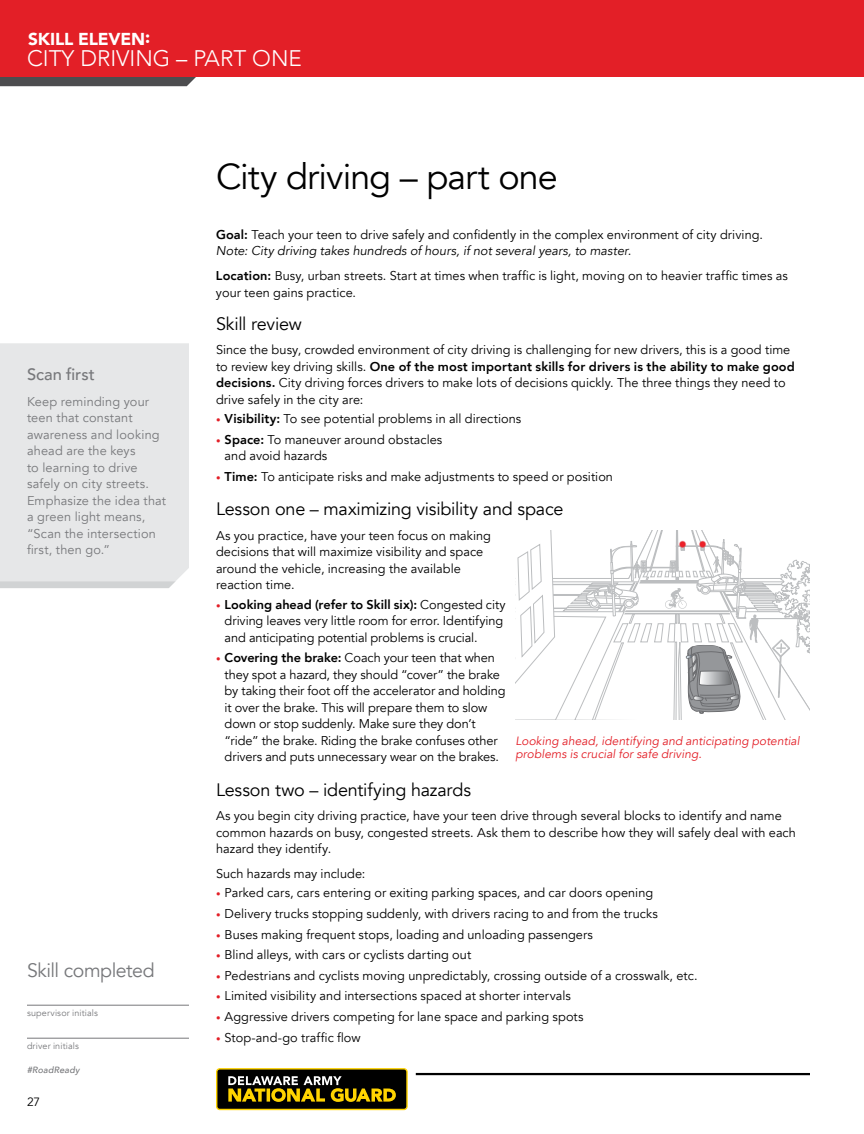
<style>
.page{position:relative;width:864px;height:1134px;background:#fff}
.page>*{position:absolute;margin:0;border:0;box-sizing:border-box;transform-origin:0 0}
.t1{font:36px "Avenir";letter-spacing:-.025em;color:#000}
.t2{font:300 22.5px "Avenir";color:#fff}
.t3{font:19.5px "Avenir";letter-spacing:-.025em;color:#77787b}
.t4{font:18px "Avenir";letter-spacing:-.01em;color:#000}
.t5{font:900 17.25px "Avenir";letter-spacing:-.01em;color:#fff}
.t6{font:500 16.5px "Avenir";color:#77787b}
.t7{font:12.75px/16.5px "Avenir";letter-spacing:.005em;color:#000}
.t8{font:12.75px/16.5px "Avenir";letter-spacing:.015em;color:#77787b}
.t9{font:italic 12px/13.5px "Avenir";letter-spacing:.005em;color:#e31f27}
.t10{font:12px "Avenir";color:#000}
.t11{font:9px "Avenir";letter-spacing:.015em;color:#77787b}
.t12{font:italic 500 9px "Avenir";letter-spacing:.015em;color:#77787b}
.s1{font-weight:800}
.s2{font-style:italic}
.s3{font-size:9px;color:#e31f27}
</style>
<div class="page">
<hr style="left:27px;top:1005px;width:162px;height:1px;background:#77787b">
<hr style="left:27px;top:1038px;width:162px;height:1px;background:#77787b">
<svg style="left:515px;top:531px;width:295px;height:188px"></svg>
<svg style="left:0;top:76px;width:220px;height:10px;background:#705d5f"></svg>
<div style="left:0;top:0;width:864px;height:76px;background:#e31f27"></div>
<hr style="left:863px;top:0;width:1px;height:76px;background:#4d4d4f">
<div style="left:0;top:343px;width:189px;height:238px;background:#e6e7e8"></div>
<svg style="left:0;top:581px;width:176px;height:7px"></svg>
<hr style="left:416px;top:1073px;width:394px;height:2px;background:#000">
<div style="left:217px;top:1069px;width:190px;height:40px;background:#000;border-radius:3px"></div>
<div style="left:216px;top:1068px;width:192px;height:42px;border:1px solid #ffd400;border-radius:3px"></div>
<svg style="left:228px;top:1076px;width:168px;height:26px"></svg>
<h3 class="t5" style="left:28px;top:24px;width:124px">SKILL ELEVEN:</h3>
<h2 class="t2" style="left:27px;top:45px;width:276px">CITY DRIVING – PART ONE</h2>
<p class="t6" style="left:27px;top:360px;width:70px">Scan first</p>
<p class="t8" style="left:27px;top:393px;width:141px">Keep reminding your teen that constant awareness and looking ahead are the keys<br>to learning to drive safely on city streets.<br>Emphasize the idea that a green light means, “Scan the intersection first, then go.”</p>
<h3 class="t3" style="left:27px;top:959px;width:129px">Skill completed</h3>
<p class="t11" style="left:27px;top:1008px;width:73px">supervisor initials</p>
<p class="t11" style="left:27px;top:1041px;width:53px">driver initials</p>
<p class="t12" style="left:27px;top:1065px;width:54px">#RoadReady</p>
<p class="t10" style="left:27px;top:1094px;width:15px">27</p>
<h1 class="t1" style="left:216px;top:156px;width:343px">City driving – part one</h1>
<p class="t7" style="left:216px;top:226px;width:549px"><span class="s1">Goal:</span> Teach your teen to drive safely and confidently in the complex environment of city driving.<br><span class="s2">Note: City driving takes hundreds of hours, if not several years, to master.</span></p>
<p class="t7" style="left:216px;top:268px;width:573px"><span class="s1">Location:</span> Busy, urban streets. Start at times when traffic is light, moving on to heavier traffic times as your teen gains practice.</p>
<h3 class="t4" style="left:216px;top:313px;width:87px">Skill review</h3>
<p class="t7" style="left:216px;top:342px;width:580px">Since the busy, crowded environment of city driving is challenging for new drivers, this is a good time to review key driving skills. <span class="s1">One of the most important skills for drivers is the ability to make good decisions.</span> City driving forces drivers to make lots of decisions quickly. The three things they need to drive safely in the city are:</p>
<p class="t7" style="left:216px;top:411px;width:307px"><span class="s3">•</span> <span class="s1">Visibility:</span> To see potential problems in all directions</p>
<p class="t7" style="left:225px;top:431px;width:219px;text-indent:-9px"><span class="s3">•</span> <span class="s1">Space:</span> To maneuver around obstacles and avoid hazards</p>
<p class="t7" style="left:216px;top:468px;width:399px"><span class="s3">•</span> <span class="s1">Time:</span> To anticipate risks and make adjustments to speed or position</p>
<h3 class="t4" style="left:216px;top:498px;width:349px">Lesson one – maximizing visibility and space</h3>
<p class="t7" style="left:216px;top:528px;width:277px">As you practice, have your teen focus on making decisions that will maximize visibility and space around the vehicle, increasing the available reaction time.</p>
<p class="t7" style="left:225px;top:596px;width:283px;text-indent:-9px"><span class="s3">•</span> <span class="s1">Looking ahead (refer to Skill six):</span> Congested city driving leaves very little room for error. Identifying and anticipating potential problems is crucial.</p>
<p class="t7" style="left:225px;top:650px;width:282px;text-indent:-9px"><span class="s3">•</span> <span class="s1">Covering the brake:</span> Coach your teen that when they spot a hazard, they should “cover” the brake by taking their foot off the accelerator and holding it over the brake. This will prepare them to slow down or stop suddenly. Make sure they don’t “ride” the brake. Riding the brake confuses other drivers and puts unnecessary wear on the brakes.</p>
<h3 class="t4" style="left:216px;top:779px;width:257px">Lesson two – identifying hazards</h3>
<p class="t7" style="left:216px;top:808px;width:582px">As you begin city driving practice, have your teen drive through several blocks to identify and name common hazards on busy, congested streets. Ask them to describe how they will safely deal with each hazard they identify.</p>
<p class="t7" style="left:216px;top:866px;width:151px">Such hazards may include:</p>
<p class="t7" style="left:216px;top:885px;width:439px"><span class="s3">•</span> Parked cars, cars entering or exiting parking spaces, and car doors opening</p>
<p class="t7" style="left:216px;top:906px;width:443px"><span class="s3">•</span> Delivery trucks stopping suddenly, with drivers racing to and from the trucks</p>
<p class="t7" style="left:216px;top:926px;width:379px"><span class="s3">•</span> Buses making frequent stops, loading and unloading passengers</p>
<p class="t7" style="left:216px;top:947px;width:257px"><span class="s3">•</span> Blind alleys, with cars or cyclists darting out</p>
<p class="t7" style="left:216px;top:967px;width:483px"><span class="s3">•</span> Pedestrians and cyclists moving unpredictably, crossing outside of a crosswalk, etc.</p>
<p class="t7" style="left:216px;top:988px;width:356px"><span class="s3">•</span> Limited visibility and intersections spaced at shorter intervals</p>
<p class="t7" style="left:216px;top:1009px;width:369px"><span class="s3">•</span> Aggressive drivers competing for lane space and parking spots</p>
<p class="t7" style="left:216px;top:1029px;width:146px"><span class="s3">•</span> Stop-and-go traffic flow</p>
<p class="t9" style="left:516px;top:734px;width:286px">Looking ahead, identifying and anticipating potential problems is crucial for safe driving.</p>
</div>
